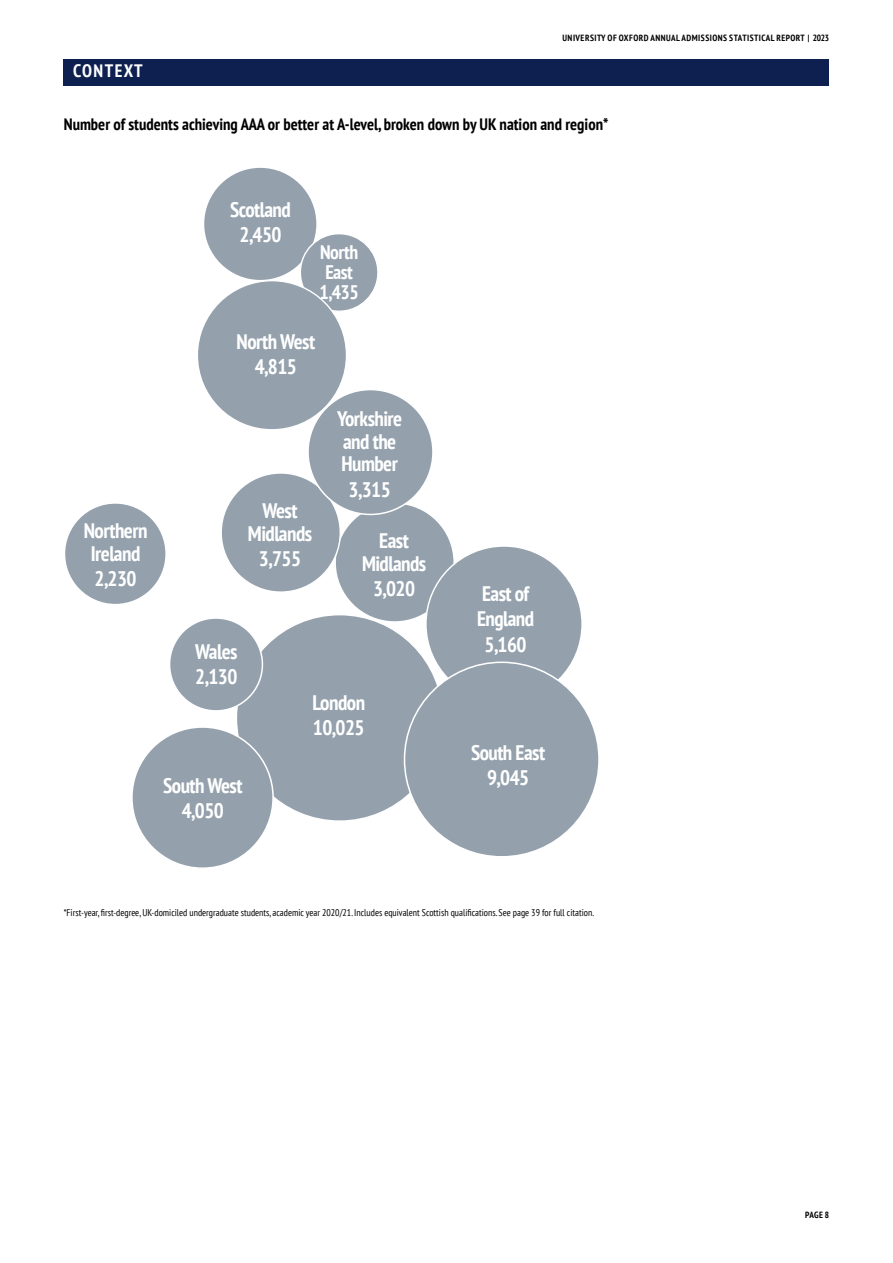
<style>
.page{position:relative;width:893px;height:1263px;background:#fff}
.page>*{position:absolute;margin:0;border:0;box-sizing:border-box;transform-origin:0 0}
.t1{font:700 condensed 21px/22.5px "PT Sans";letter-spacing:-.025em;color:#fff;text-align:center}
.t2{font:700 condensed 19.65px "PT Sans";letter-spacing:-.025em;color:#fff}
.header_2{font:700 condensed 18px "PT Sans";letter-spacing:.08em;color:#fff}
.heading_3{font:700 condensed 16.5px "PT Sans";color:#000}
.footnote{font:condensed 9.75px "PT Sans";color:#000}
.t3{font:700 condensed 9px "PT Sans";letter-spacing:.055em;color:#000}
</style>
<div class="page">
<div style="left:64px;top:60px;width:765px;height:26px;background:#0e2050"></div>
<div style="left:203px;top:166px;width:115px;height:115px;background:#94a1ad;border:2px solid #fff;border-radius:50%"></div>
<div style="left:300px;top:233px;width:79px;height:79px;background:#94a1ad;border:1px solid #fff;border-radius:50%"></div>
<div style="left:197px;top:280px;width:150px;height:150px;background:#94a1ad;border:1px solid #fff;border-radius:50%"></div>
<div style="left:334px;top:502px;width:121px;height:121px;background:#94a1ad;border:1px solid #fff;border-radius:50%"></div>
<div style="left:425px;top:545px;width:158px;height:158px;background:#94a1ad;border:1px solid #fff;border-radius:50%"></div>
<div style="left:236px;top:614px;width:208px;height:208px;background:#94a1ad;border:1px solid #fff;border-radius:50%"></div>
<div style="left:64px;top:502px;width:103px;height:103px;background:#94a1ad;border:1px solid #fff;border-radius:50%"></div>
<div style="left:404px;top:661px;width:196px;height:196px;background:#94a1ad;border:2px solid #fff;border-radius:50%"></div>
<div style="left:131px;top:726px;width:143px;height:143px;background:#94a1ad;border:2px solid #fff;border-radius:50%"></div>
<div style="left:169px;top:617px;width:94px;height:95px;background:#94a1ad;border:1px solid #fff;border-radius:50%"></div>
<div style="left:220px;top:472px;width:121px;height:121px;background:#94a1ad;border:1px solid #fff;border-radius:50%"></div>
<div style="left:307px;top:389px;width:127px;height:126px;background:#94a1ad;border:2px solid #fff;border-radius:50%"></div>
<p class="header_2" style="left:73px;top:59px;width:71px">CONTEXT</p>
<p class="t3" style="left:562px;top:32px;width:268px">UNIVERSITY OF OXFORD ANNUAL ADMISSIONS STATISTICAL REPORT | 2023</p>
<p class="heading_3" style="left:64px;top:114px;width:546px">Number of students achieving AAA or better at A-level, broken down by UK nation and region*</p>
<h1 class="t1" style="left:230px;top:198px;width:62px">Scotland</h1>
<h1 class="t1" style="left:239px;top:223px;width:44px">2,450</h1>
<h1 class="t2" style="left:320px;top:239px;width:40px">North</h1>
<h1 class="t2" style="left:325px;top:259px;width:29px">East</h1>
<h1 class="t2" style="left:319px;top:279px;width:41px">1,435</h1>
<h1 class="t1" style="left:84px;top:519px;width:65px">Northern<br>Ireland</h1>
<h1 class="t1" style="left:95px;top:567px;width:44px">2,230</h1>
<h1 class="t1" style="left:236px;top:330px;width:80px">North West</h1>
<h1 class="t1" style="left:255px;top:355px;width:44px">4,815</h1>
<h1 class="t1" style="left:263px;top:499px;width:36px">West</h1>
<h1 class="t1" style="left:248px;top:522px;width:66px">Midlands</h1>
<h1 class="t1" style="left:259px;top:547px;width:44px">3,755</h1>
<h1 class="t1" style="left:337px;top:407px;width:67px">Yorkshire</h1>
<h1 class="t1" style="left:343px;top:430px;width:55px">and the</h1>
<h1 class="t1" style="left:342px;top:452px;width:58px">Humber</h1>
<h1 class="t1" style="left:349px;top:477px;width:44px">3,315</h1>
<h1 class="t1" style="left:379px;top:529px;width:31px">East</h1>
<h1 class="t1" style="left:362px;top:552px;width:66px">Midlands</h1>
<h1 class="t1" style="left:373px;top:577px;width:44px">3,020</h1>
<h1 class="t1" style="left:195px;top:640px;width:44px">Wales</h1>
<h1 class="t1" style="left:195px;top:665px;width:44px">2,130</h1>
<h1 class="t1" style="left:163px;top:774px;width:81px">South West</h1>
<h1 class="t1" style="left:182px;top:799px;width:44px">4,050</h1>
<h1 class="t1" style="left:312px;top:691px;width:54px">London</h1>
<h1 class="t1" style="left:313px;top:716px;width:53px">10,025</h1>
<h1 class="t1" style="left:482px;top:582px;width:49px">East of</h1>
<h1 class="t1" style="left:477px;top:607px;width:59px">England</h1>
<h1 class="t1" style="left:484px;top:632px;width:44px">5,160</h1>
<h1 class="t1" style="left:471px;top:741px;width:76px">South East</h1>
<h1 class="t1" style="left:487px;top:766px;width:44px">9,045</h1>
<p class="footnote" style="left:64px;top:907px;width:532px">*First-year, first-degree, UK-domiciled undergraduate students, academic year 2020/21. Includes equivalent Scottish qualifications. See page 39 for full citation.</p>
<p class="t3" style="left:805px;top:1209px;width:25px">PAGE 8</p>
</div>
